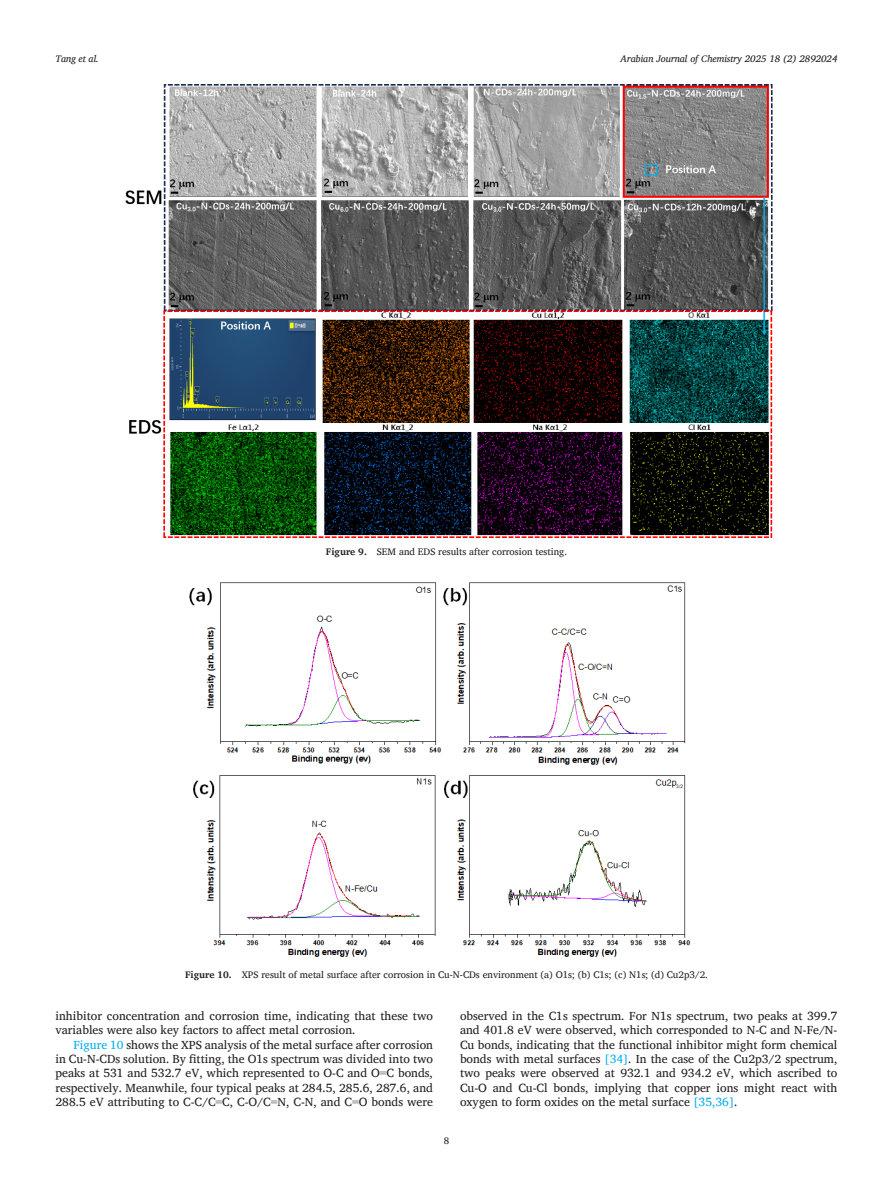
<style>
.page{position:relative;width:893px;height:1191px;background:#fff}
.page>*{position:absolute;margin:0;border:0;box-sizing:border-box;transform-origin:0 0}
.para_last{font:12px/14.4px "Charis SIL";color:#231f20;text-align:justify}
.para{font:12px/14.4px "Charis SIL";color:#231f20}
.float_figure_figure{font:9.75px "Charis SIL";color:#231f20}
.t1{font:italic 9.75px "Charis SIL";color:#231f20}
.s1{font-weight:700}
.s2{color:#00aeef}
.s3{font-family:"Times New Roman"}
</style>
<div class="page">
<img style="left:125px;top:84px;width:648px;height:454px">
<img style="left:189px;top:582px;width:501px;height:375px">
<p class="t1" style="left:56px;top:53px;width:45px">Tang et al.</p>
<p class="t1" style="left:621px;top:53px;width:218px">Arabian Journal of Chemistry 2025 18 (2) 2892024</p>
<p class="float_figure_figure" style="left:326px;top:546px;width:243px"><span class="s1">Figure 9.</span> SEM and EDS results after corrosion testing.</p>
<p class="float_figure_figure" style="left:185px;top:969px;width:524px"><span class="s1">Figure 10.</span> XPS result of metal surface after corrosion in Cu-N-CDs environment (a) O1s; (b) C1s; (c) N1s; (d) Cu2p3/2.</p>
<p class="para" style="left:56px;top:1008px;width:379px">inhibitor concentration and corrosion time, indicating that these two variables were also key factors to affect metal corrosion.</p>
<p class="para_last" style="left:56px;top:1037px;width:379px;text-indent:18px"><span class="s2">Figure 10</span> shows the XPS analysis of the metal surface after corrosion in Cu-N-CDs solution. By fitting, the O1s spectrum was divided into two peaks at 531 and 532.7 eV, which represented to O-C and O<span class="s3">=</span>C bonds, respectively. Meanwhile, four typical peaks at 284.5, 285.6, 287.6, and 288.5 eV attributing to C-C/C<span class="s3">=</span>C, C-O/C<span class="s3">=</span>N, C-N, and C<span class="s3">=</span>O bonds were</p>
<p class="float_figure_figure" style="left:444px;top:1134px;width:7px">8</p>
<p class="para_last" style="left:460px;top:1008px;width:379px">observed in the C1s spectrum. For N1s spectrum, two peaks at 399.7 and 401.8 eV were observed, which corresponded to N-C and N-Fe/N-Cu bonds, indicating that the functional inhibitor might form chemical bonds with metal surfaces <span class="s2">[34]</span>. In the case of the Cu2p3/2 spectrum, two peaks were observed at 932.1 and 934.2 eV, which ascribed to Cu-O and Cu-Cl bonds, implying that copper ions might react with oxygen to form oxides on the metal surface <span class="s2">[35,36]</span>.</p>
</div>
